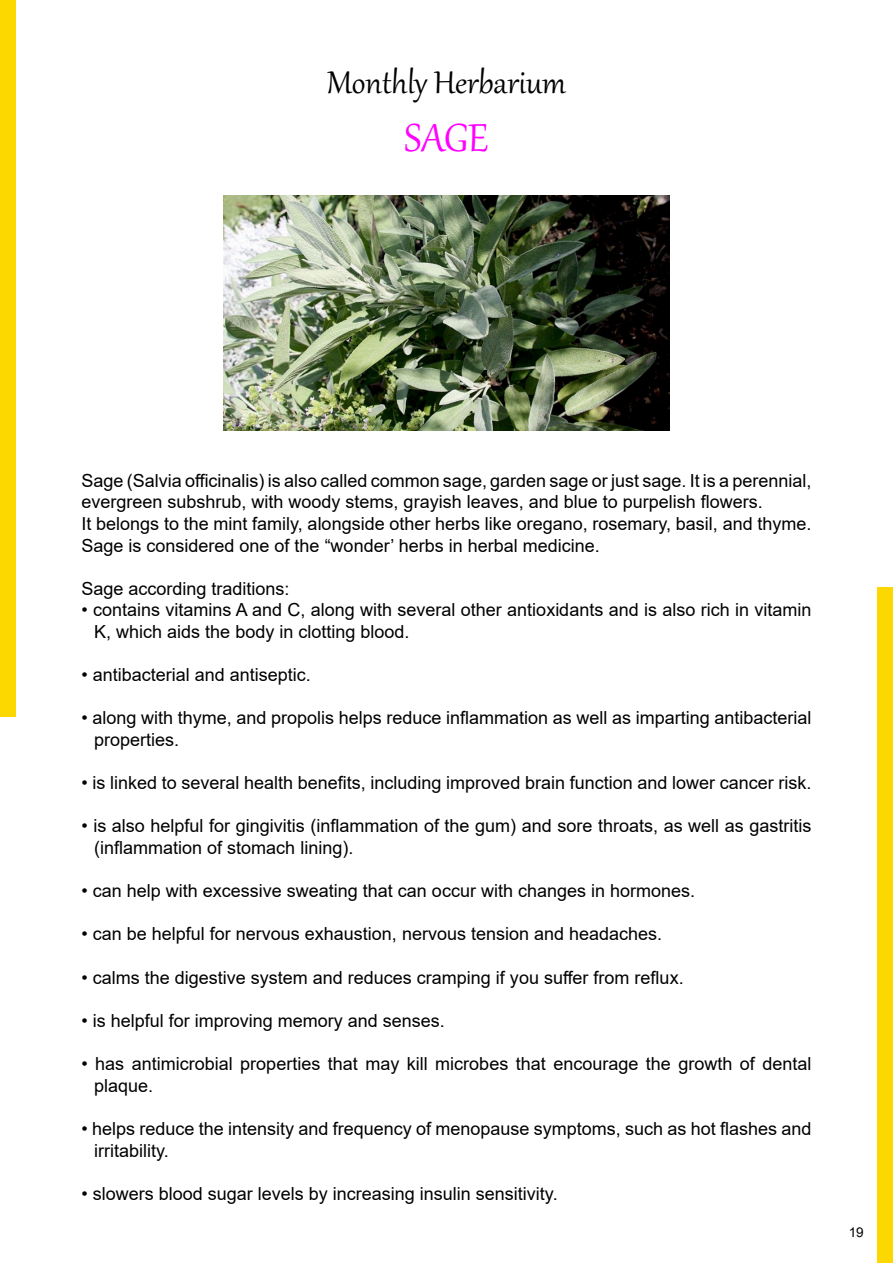
<style>
.page{position:relative;width:893px;height:1263px;background:#fff}
.page>*{position:absolute;margin:0;border:0;box-sizing:border-box;transform-origin:0 0}
.t1{font:48px "Gabriola";color:#f0f}
.t2{font:38.55px "Gabriola";color:#000}
.t3{font:18px/21.6px "Arial";color:#000}
.t4{font:13.5px "Arial";color:#000}
</style>
<div class="page">
<div style="left:877px;top:587px;width:16px;height:676px;background:#fdd700"></div>
<div style="left:0;top:0;width:16px;height:716px;background:#fdd700"></div>
<img style="left:223px;top:196px;width:447px;height:235px">
<h2 class="t2" style="left:327px;top:67px;width:240px">Monthly Herbarium</h2>
<h1 class="t1" style="left:404px;top:119px;width:85px">SAGE</h1>
<p class="t3" style="left:81px;top:470px;width:731px">Sage (Salvia o昀케cinalis) is also called common sage, garden sage or just sage. It is a perennial, evergreen subshrub, with woody stems, grayish leaves, and blue to purpelish 昀氀owers.<br>It belongs to the mint family, alongside other herbs like oregano, rosemary, basil, and thyme.<br>Sage is considered one of the “wonder’ herbs in herbal medicine.</p>
<p class="t3" style="left:81px;top:579px;width:210px">Sage according traditions:</p>
<p class="t3" style="left:94px;top:601px;width:719px;text-indent:-13px">• contains vitamins A and C, along with several other antioxidants and is also rich in vitamin<br>K, which aids the body in clotting blood.</p>
<p class="t3" style="left:81px;top:664px;width:231px">• antibacterial and antiseptic.</p>
<p class="t3" style="left:94px;top:707px;width:719px;text-indent:-13px">• along with thyme, and propolis helps reduce in昀氀ammation as well as imparting antibacterial properties.</p>
<p class="t3" style="left:81px;top:772px;width:731px">• is linked to several health bene昀椀ts, including improved brain function and lower cancer risk.</p>
<p class="t3" style="left:94px;top:815px;width:719px;text-indent:-13px">• is also helpful for gingivitis (in昀氀ammation of the gum) and sore throats, as well as gastritis (in昀氀ammation of stomach lining).</p>
<p class="t3" style="left:81px;top:882px;width:615px">• can help with excessive sweating that can occur with changes in hormones.</p>
<p class="t3" style="left:81px;top:923px;width:582px">• can be helpful for nervous exhaustion, nervous tension and headaches.</p>
<p class="t3" style="left:81px;top:966px;width:604px">• calms the digestive system and reduces cramping if you su昀昀er from re昀氀ux.</p>
<p class="t3" style="left:81px;top:1011px;width:365px">• is helpful for improving memory and senses.</p>
<p class="t3" style="left:94px;top:1053px;width:719px;text-indent:-13px">• has antimicrobial properties that may kill microbes that encourage the growth of dental plaque.</p>
<p class="t3" style="left:94px;top:1118px;width:719px;text-indent:-13px">• helps reduce the intensity and frequency of menopause symptoms, such as hot 昀氀ashes and irritability.</p>
<p class="t3" style="left:81px;top:1182px;width:478px">• slowers blood sugar levels by increasing insulin sensitivity.</p>
<p class="t4" style="left:849px;top:1227px;width:17px">19</p>
</div>
